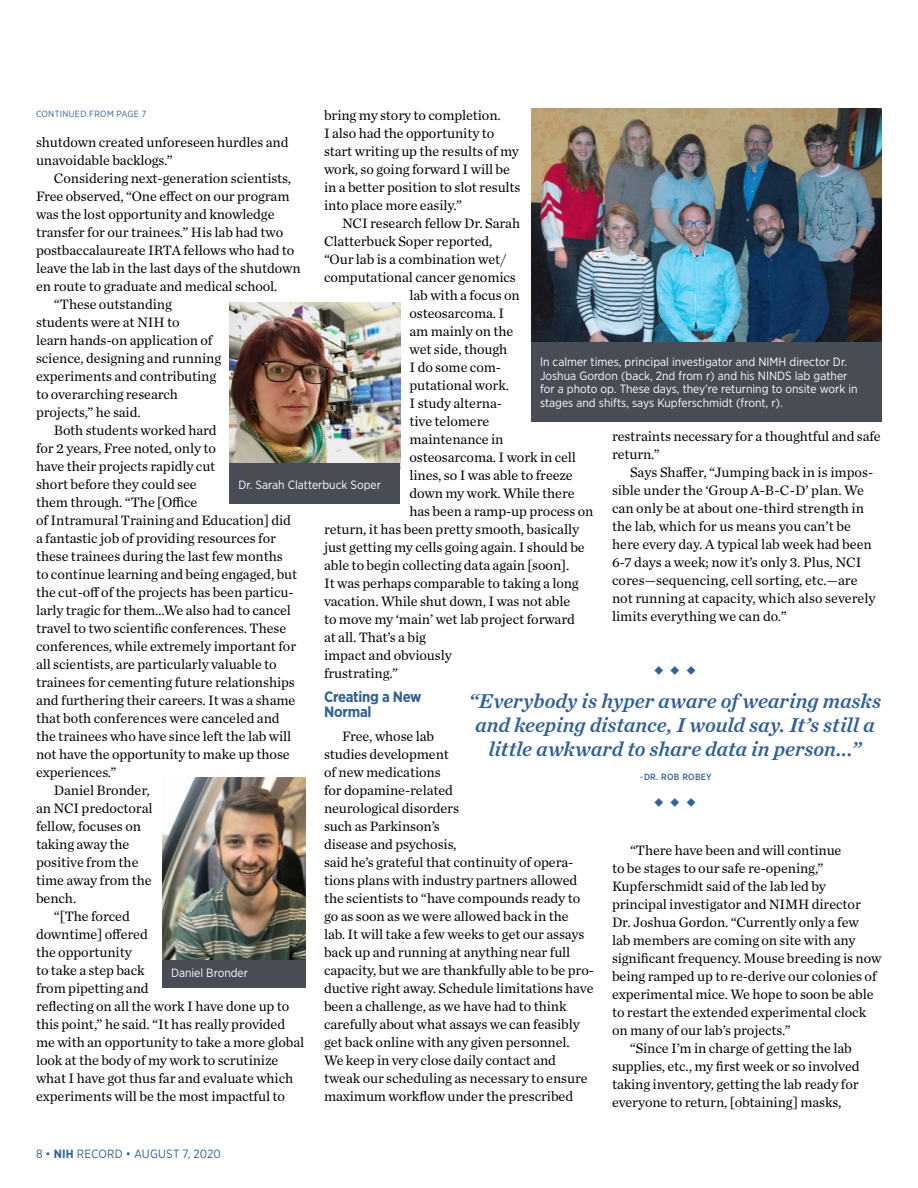
<style>
.page{position:relative;width:918px;height:1188px;background:#fff}
.page>*{position:absolute;margin:0;border:0;box-sizing:border-box;transform-origin:0 0}
.Pull_quote{font:italic 21px/24px "Chronicle Text G1 Semi";letter-spacing:-.005em;color:#316094;text-align:center}
.Head_2_Subheads_Body{font:700 15px/15px "Gotham Narrow";letter-spacing:-.015em;color:#316094}
.Body_1{font:14.25px/18px "Chronicle Text G1";letter-spacing:-.005em;color:#000}
.Photo_caption_revers{font:12px/13.5px "Gotham Narrow";color:#fff}
.t1{font:12px "Gotham Narrow";letter-spacing:.01em;color:#316094}
.Page_jump{font:9px "Gotham Narrow";letter-spacing:.03em;color:#316094}
.Byline{font:500 9px "Gotham Narrow";letter-spacing:.03em;color:#316094}
.s1{font-weight:700}
</style>
<div class="page">
<img style="left:230px;top:302px;width:170px;height:162px">
<div style="left:230px;top:464px;width:170px;height:40px;background:#474c55"></div>
<div style="left:162px;top:956px;width:144px;height:32px;background:#474c55"></div>
<img style="left:162px;top:778px;width:144px;height:182px">
<img style="left:531px;top:108px;width:351px;height:234px">
<div style="left:531px;top:342px;width:351px;height:79px;background:#474c55"></div>
<p class="Body_1" style="left:324px;top:105px;width:198px">bring my story to completion.<br>I also had the opportunity to start writing up the results of my work, so going forward I will be in a better position to slot results into place more easily.”</p>
<p class="Body_1" style="left:342px;top:213px;width:180px">NCI research fellow Dr. Sarah</p>
<p class="Body_1" style="left:324px;top:231px;width:170px">Clatterbuck Soper reported,</p>
<p class="Body_1" style="left:324px;top:249px;width:184px">“Our lab is a combination wet/</p>
<p class="Body_1" style="left:324px;top:267px;width:193px">computational cancer genomics</p>
<p class="Body_1" style="left:410px;top:285px;width:112px">lab with a focus on</p>
<p class="Body_1" style="left:410px;top:303px;width:96px">osteosarcoma. I</p>
<p class="Body_1" style="left:410px;top:321px;width:105px">am mainly on the</p>
<p class="Body_1" style="left:410px;top:339px;width:99px">wet side, though</p>
<p class="Body_1" style="left:410px;top:357px;width:93px">I do some com-</p>
<p class="Body_1" style="left:410px;top:375px;width:101px">putational work.</p>
<p class="Body_1" style="left:410px;top:393px;width:94px">I study alterna-</p>
<p class="Body_1" style="left:410px;top:411px;width:81px">tive telomere</p>
<p class="Body_1" style="left:410px;top:429px;width:96px">maintenance in</p>
<p class="Body_1" style="left:410px;top:447px;width:168px">osteosarcoma. I work in cell</p>
<p class="Body_1" style="left:410px;top:465px;width:165px">lines, so I was able to freeze</p>
<p class="Body_1" style="left:410px;top:483px;width:167px">down my work. While there</p>
<p class="Body_1" style="left:410px;top:501px;width:186px">has been a ramp-up process on</p>
<p class="Body_1" style="left:324px;top:519px;width:257px">return, it has been pretty smooth, basically</p>
<p class="Body_1" style="left:324px;top:537px;width:262px">just getting my cells going again. I should be</p>
<p class="Body_1" style="left:324px;top:555px;width:247px">able to begin collecting data again [soon].</p>
<p class="Body_1" style="left:324px;top:573px;width:256px">It was perhaps comparable to taking a long</p>
<p class="Body_1" style="left:324px;top:591px;width:248px">vacation. While shut down, I was not able</p>
<p class="Body_1" style="left:324px;top:609px;width:252px">to move my ‘main’ wet lab project forward</p>
<p class="Body_1" style="left:324px;top:627px;width:103px">at all. That’s a big</p>
<p class="Body_1" style="left:324px;top:645px;width:129px">impact and obviously</p>
<p class="Body_1" style="left:324px;top:663px;width:76px">frustrating.”</p>
<p class="Head_2_Subheads_Body" style="left:324px;top:689px;width:99px">Creating a New<br>Normal</p>
<p class="Body_1" style="left:324px;top:726px;width:272px;text-indent:18px">Free, whose lab<br>studies development<br>of new medications<br>for dopamine-related<br>neurological disorders<br>such as Parkinson’s<br>disease and psychosis,<br>said he’s grateful that continuity of opera&shy;tions plans with industry partners allowed the scientists to “have compounds ready to go as soon as we were allowed back in the<br>lab. It will take a few weeks to get our assays back up and running at anything near full capacity, but we are thankfully able to be pro&shy;ductive right away. Schedule limitations have been a challenge, as we have had to think carefully about what assays we can feasibly get back online with any given personnel.<br>We keep in very close daily contact and tweak our scheduling as necessary to ensure maximum workflow under the prescribed</p>
<p class="Page_jump" style="left:36px;top:108px;width:112px">CONTINUED FROM PAGE 7</p>
<p class="Body_1" style="left:36px;top:132px;width:254px">shutdown created unforeseen hurdles and unavoidable backlogs.”</p>
<p class="Body_1" style="left:36px;top:168px;width:266px;text-indent:18px">Considering next-generation scientists, Free observed, “One effect on our program was the lost opportunity and knowledge transfer for our trainees.” His lab had two postbaccalaureate IRTA fellows who had to leave the lab in the last days of the shutdown en route to graduate and medical school.</p>
<p class="Body_1" style="left:36px;top:294px;width:187px;text-indent:18px">“These outstanding students were at NIH to<br>learn hands-on application of science, designing and running experiments and contributing to overarching research projects,” he said.</p>
<p class="Body_1" style="left:36px;top:420px;width:263px;text-indent:18px">Both students worked hard<br>for 2 years, Free noted, only to<br>have their projects rapidly cut<br>short before they could see<br>them through. “The [Office<br>of Intramural Training and Education] did a fantastic job of providing resources for these trainees during the last few months to continue learning and being engaged, but the cut-off of the projects has been particu&shy;larly tragic for them…We also had to cancel travel to two scientific conferences. These conferences, while extremely important for all scientists, are particularly valuable to trainees for cementing future relationships and furthering their careers. It was a shame that both conferences were canceled and the trainees who have since left the lab will not have the opportunity to make up those experiences.”</p>
<p class="Body_1" style="left:36px;top:780px;width:118px;text-indent:18px">Daniel Bronder, an NCI predoctoral fellow, focuses on taking away the positive from the time away from the bench.</p>
<p class="Body_1" style="left:36px;top:906px;width:270px;text-indent:18px">“[The forced<br>downtime] offered<br>the opportunity<br>to take a step back<br>from pipetting and<br>reflecting on all the work I have done up to this point,” he said. “It has really provided me with an opportunity to take a more global look at the body of my work to scrutinize what I have got thus far and evaluate which experiments will be the most impactful to</p>
<p class="Photo_caption_revers" style="left:540px;top:355px;width:319px">In calmer times, principal investigator and NIMH director Dr.<br>Joshua Gordon (back, 2nd from r) and his NINDS lab gather for a photo op. These days, they’re returning to onsite work in stages and shifts, says Kupferschmidt (front, r).</p>
<p class="Body_1" style="left:612px;top:426px;width:270px">restraints necessary for a thoughtful and safe return.”</p>
<p class="Body_1" style="left:612px;top:462px;width:265px;text-indent:18px">Says Shaffer, “Jumping back in is impos&shy;sible under the ‘Group A-B-C-D’ plan. We can only be at about one-third strength in the lab, which for us means you can’t be here every day. A typical lab week had been 6-7 days a week; now it’s only 3. Plus, NCI cores—sequencing, cell sorting, etc.—are not running at capacity, which also severely limits everything we can do.”</p>
<p class="Photo_caption_revers" style="left:238px;top:477px;width:144px">Dr. Sarah Clatterbuck Soper</p>
<p class="Pull_quote" style="left:469px;top:688px;width:414px">“Everybody is hyper aware of wearing masks and keeping distance, I would say. It’s still a little awkward to share data in person...”</p>
<p class="Byline" style="left:640px;top:771px;width:74px">~DR. ROB ROBEY</p>
<p class="Body_1" style="left:612px;top:840px;width:271px;text-indent:18px">“There have been and will continue<br>to be stages to our safe re-opening,” Kupferschmidt said of the lab led by principal investigator and NIMH director Dr. Joshua Gordon. “Currently only a few<br>lab members are coming on site with any significant frequency. Mouse breeding is now being ramped up to re-derive our colonies of experimental mice. We hope to soon be able to restart the extended experimental clock on many of our lab’s projects.”</p>
<p class="Body_1" style="left:612px;top:1038px;width:249px;text-indent:18px">“Since I’m in charge of getting the lab supplies, etc., my first week or so involved taking inventory, getting the lab ready for everyone to return, [obtaining] masks,</p>
<p class="Photo_caption_revers" style="left:171px;top:966px;width:79px">Daniel Bronder</p>
<p class="t1" style="left:36px;top:1146px;width:187px">8 • <span class="s1">NIH</span> RECORD • AUGUST 7, 2020</p>
</div>
